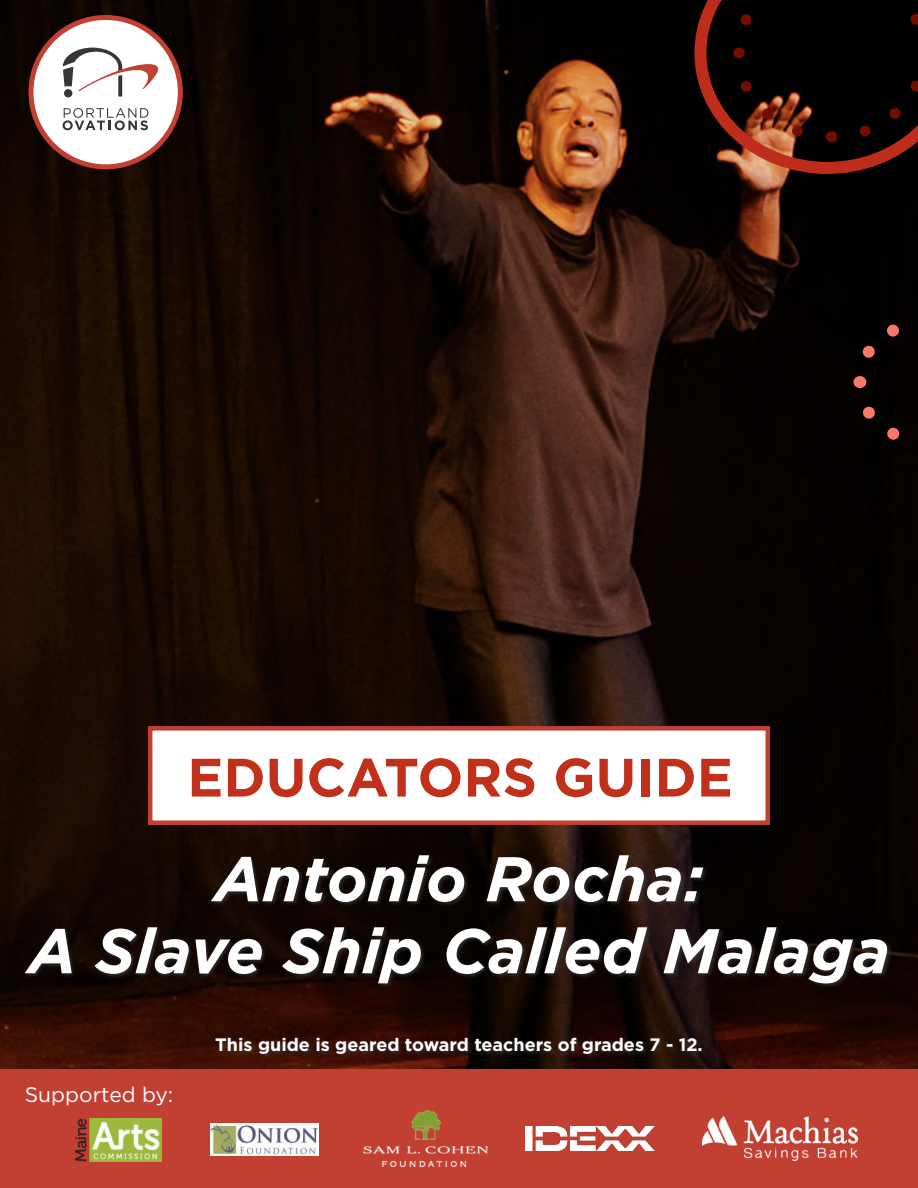
<style>
.page{position:relative;width:918px;height:1188px;background:#fff}
.page>*{position:absolute;margin:0;border:0;box-sizing:border-box;transform-origin:0 0}
.t1{font:italic 700 63px/72px "Gotham";color:#fff;text-align:center}
.t2{font:700 54px "Gotham";color:#c0301a}
.t3{font:21px "Gotham";color:#fff}
.t4{font:700 18px "Gotham";color:#fff}
</style>
<div class="page">
<img style="left:0;top:0;width:918px;height:1069px">
<svg style="left:917px;top:376px;width:1px;height:12px"></svg>
<svg style="left:917px;top:317px;width:1px;height:12px"></svg>
<svg style="left:847px;top:314px;width:62px;height:74px;background:#150a08"></svg>
<div style="left:852px;top:396px;width:66px;height:57px;background:#050200"></div>
<div style="left:0;top:1069px;width:918px;height:119px;background:#c24032"></div>
<div style="left:214px;top:1036px;width:495px;height:25px;background:#373535;opacity:.75"></div>
<img style="left:210px;top:1123px;width:108px;height:32px">
<img style="left:75px;top:1119px;width:87px;height:42px">
<img style="left:363px;top:1111px;width:125px;height:55px">
<svg style="left:29px;top:15px;width:154px;height:154px"></svg>
<div style="left:24px;top:854px;width:869px;height:135px;background:#373535;opacity:.75"></div>
<div style="left:148px;top:726px;width:622px;height:99px;background:#fff;border:4px solid #c24032"></div>
<svg style="left:694px;top:0;width:224px;height:174px;background:#260e09"></svg>
<img style="left:526px;top:1127px;width:128px;height:23px">
<img style="left:702px;top:1117px;width:156px;height:44px">
<h2 class="t2" style="left:187px;top:746px;width:547px">EDUCATORS GUIDE</h2>
<h1 class="t1" style="left:28px;top:842px;width:863px">Antonio Rocha:<br>A Slave Ship Called Malaga</h1>
<p class="t3" style="left:25px;top:1083px;width:150px">Supported by:</p>
<p class="t4" style="left:215px;top:1035px;width:489px">This guide is geared toward teachers of grades 7 - 12.</p>
</div>
